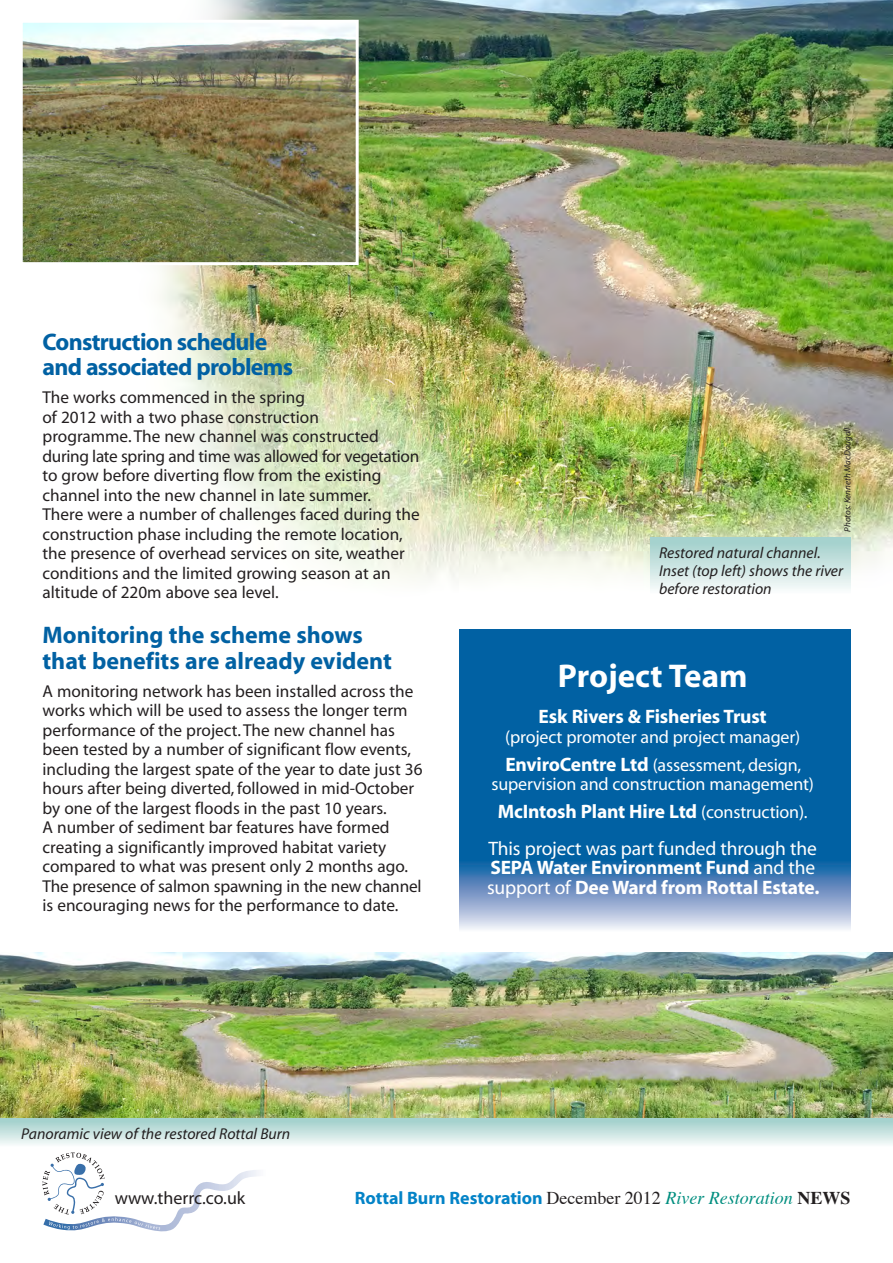
<style>
.page{position:relative;width:893px;height:1263px;background:#fff}
.page>*{position:absolute;margin:0;border:0;box-sizing:border-box;transform-origin:0 0}
.t1{font:700 33px "Myriad";color:#fff}
.t2{font:700 24px/25.5px "Myriad";letter-spacing:-.01em;color:#0161a3}
.t3{font:700 24px/25.5px "Myriad";letter-spacing:-.03em;color:#0161a3}
.t4{font:700 19.5px/19.5px "Myriad";letter-spacing:-.01em;color:#fff}
.t5{font:19.5px/36.5px "Myriad";letter-spacing:-.01em;color:#fff;text-align:center}
.t6{font:18px/28px "Myriad";letter-spacing:-.01em;color:#fff}
.t7{font:700 18px "Myriad";color:#0383c7}
.t8{font:18px "Myriad";color:#231f20}
.t9{font:17.25px/19.5px "Myriad";color:#231f20}
.t10{font:italic 15.75px/18px "Myriad";color:#231f20}
.t11{font:italic 9px "Myriad";color:#231f20}
.s1{font-weight:700;font-size:19.5px}
.s2{font-weight:700}
.s3{font-size:18px}
.s4{font-weight:400}
.s5{font-family:"Times";font-weight:400;color:#231f20}
.s6{font-family:"Times";font-weight:400;font-style:italic;color:#008e7f}
.s7{font-family:"Times";color:#231f20}
</style>
<div class="page">
<img style="left:0;top:952px;width:893px;height:166px">
<div style="left:459px;top:629px;width:391px;height:238px;background:#0161a3"></div>
<div style="left:459px;top:859px;width:391px;height:72px;background:linear-gradient(to bottom,#02549e,#f2e9f5)"></div>
<div style="left:0;top:1118px;width:893px;height:34px;background:linear-gradient(to bottom,#9dcdc8,#fff)"></div>
<img style="left:159px;top:0;width:734px;height:589px">
<img style="left:24px;top:24px;width:331px;height:237px">
<div style="left:20px;top:20px;width:339px;height:245px;border:3px solid #fff"></div>
<svg style="left:43px;top:1152px;width:215px;height:80px"></svg>
<div style="left:651px;top:537px;width:199px;height:68px;background:linear-gradient(to bottom,#9ecec9,#fff)"></div>
<h2 class="t3" style="left:43px;top:330px;width:252px">Construction schedule and associated problems</h2>
<p class="t9" style="left:43px;top:388px;width:379px">The works commenced in the spring<br>of 2012 with a two phase construction<br>programme. The new channel was constructed during late spring and time was allowed for vegetation to grow before diverting flow from the existing channel into the new channel in late summer.<br>There were a number of challenges faced during the construction phase including the remote location, the presence of overhead services on site, weather conditions and the limited growing season at an altitude of 220m above sea level.</p>
<h2 class="t2" style="left:43px;top:623px;width:351px">Monitoring the scheme shows that benefits are already evident</h2>
<p class="t9" style="left:43px;top:682px;width:382px">A monitoring network has been installed across the works which will be used to assess the longer term performance of the project. The new channel has been tested by a number of significant flow events, including the largest spate of the year to date just 36 hours after being diverted, followed in mid-October by one of the largest floods in the past 10 years.<br>A number of sediment bar features have formed creating a significantly improved habitat variety compared to what was present only 2 months ago.<br>The presence of salmon spawning in the new channel is encouraging news for the performance to date.</p>
<p class="t11" style="left:843px;top:531px;width:106px;rotate:-90deg">Photos: Kenneth MacDougall</p>
<p class="t10" style="left:659px;top:544px;width:185px">Restored natural channel.<br>Inset (top left) shows the river before restoration</p>
<h1 class="t1" style="left:558px;top:659px;width:191px">Project Team</h1>
<p class="t4" style="left:539px;top:708px;width:230px">Esk Rivers &amp; Fisheries Trust</p>
<p class="t6" style="left:505px;top:723px;width:298px">(project promoter and project manager)<br><span class="s1">EnviroCentre Ltd</span> (assessment, design,</p>
<p class="t6" style="left:491px;top:771px;width:324px">supervision and construction management)</p>
<p class="t5" style="left:489px;top:794px;width:330px"><span class="s2">McIntosh Plant Hire Ltd</span> <span class="s3">(construction).<br></span>This project was part funded through the</p>
<p class="t4" style="left:487px;top:859px;width:334px">SEPA Water Environment Fund <span class="s4">and the support of</span> Dee Ward from Rottal Estate.</p>
<p class="t10" style="left:21px;top:1125px;width:270px">Panoramic view of the restored Rottal Burn</p>
<p class="t8" style="left:115px;top:1189px;width:132px">www.therrc.co.uk</p>
<p class="t7" style="left:355px;top:1189px;width:497px">Rottal Burn Restoration <span class="s5">December 2012</span> <span class="s6">River Restoration</span> <span class="s7">NEWS</span></p>
</div>
